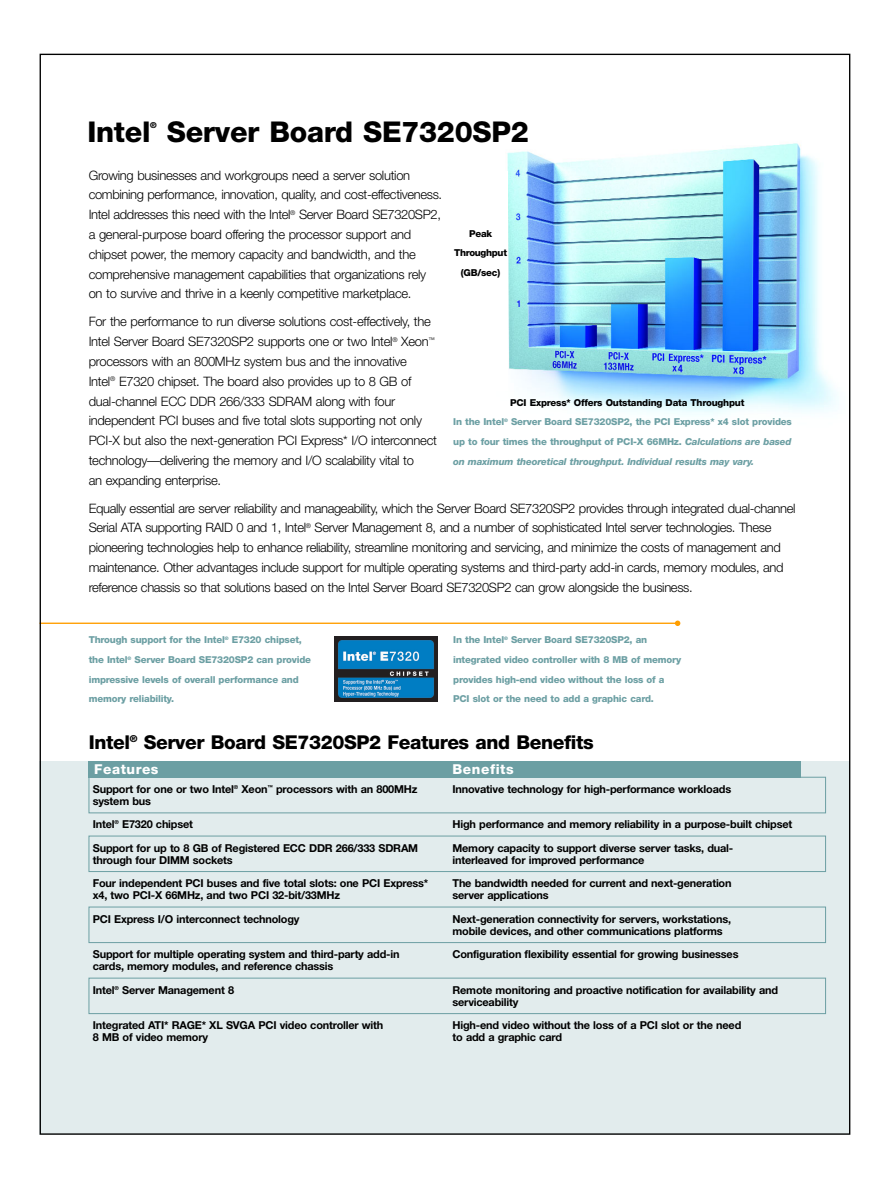
<style>
.page{position:relative;width:891px;height:1188px;background:#fff}
.page>*{position:absolute;margin:0;border:0;box-sizing:border-box;transform-origin:0 0}
.t1{font:800 28.65px "Helvetica Neue";letter-spacing:-.01em;color:#000}
.t2{font:800 19.05px "Helvetica Neue";letter-spacing:-.02em;color:#000}
.t3{font:800 13.65px "Helvetica Neue";letter-spacing:.045em;color:#fff}
.t4{font:300 12.9px/19.8px "Helvetica Neue";letter-spacing:-.03em;color:#000}
.t5{font:700 10.95px/23.2px "Helvetica Neue";letter-spacing:-.015em;color:#000}
.t6{font:800 9.6px/19.8px "Helvetica Neue";letter-spacing:-.02em;color:#6c9fa3}
.t7{font:800 9.6px/19.8px "Helvetica Neue";letter-spacing:-.03em;color:#000;text-align:center}
.t8{font:800 8.25px "Helvetica Neue";color:#000}
.s1{color:#000}
.s2{font-style:italic}
</style>
<div class="page">
<div style="left:40px;top:761px;width:810px;height:374px;background:#e2eced"></div>
<img style="left:507px;top:143px;width:331px;height:272px">
<hr style="left:40px;top:623px;width:638px;height:1px;background:#ff9e00">
<svg style="left:675px;top:621px;width:5px;height:5px"></svg>
<svg style="left:88px;top:777px;width:738px;height:237px"></svg>
<div style="left:89px;top:761px;width:712px;height:17px;background:#6c9fa3"></div>
<div style="left:453px;top:171px;width:55px;height:220px;background:#fff"></div>
<img style="left:334px;top:637px;width:103px;height:65px">
<h1 class="t1" style="left:87px;top:122px;width:65px">Intel</h1>
<p class="t8" style="left:150px;top:123px;width:8px">®</p>
<h1 class="t1" style="left:167px;top:122px;width:363px">Server Board SE7320SP2</h1>
<p class="t4" style="left:89px;top:166px;width:355px">Growing businesses and workgroups need a server solution combining performance, innovation, quality, and cost-effectiveness.<br>Intel addresses this need with the Intel<sup>®</sup> Server Board SE7320SP2, a general-purpose board offering the processor support and chipset power, the memory capacity and bandwidth, and the comprehensive management capabilities that organizations rely on to survive and thrive in a keenly competitive marketplace.</p>
<p class="t4" style="left:89px;top:313px;width:350px">For the performance to run diverse solutions cost-effectively, the Intel Server Board SE7320SP2 supports one or two Intel<sup>®</sup> Xeon<sup>™ </sup>processors with an 800MHz system bus and the innovative<br>Intel<sup>®</sup> E7320 chipset. The board also provides up to 8 GB of dual-channel ECC DDR 266/333 SDRAM along with four independent PCI buses and five total slots supporting not only PCI-X but also the next-generation PCI Express* I/O interconnect technology—delivering the memory and I/O scalability vital to<br>an expanding enterprise.</p>
<p class="t4" style="left:89px;top:499px;width:708px">Equally essential are server reliability and manageability, which the Server Board SE7320SP2 provides through integrated dual-channel Serial ATA supporting RAID 0 and 1, Intel<sup>®</sup> Server Management 8, and a number of sophisticated Intel server technologies. These pioneering technologies help to enhance reliability, streamline monitoring and servicing, and minimize the costs of management and maintenance. Other advantages include support for multiple operating systems and third-party add-in cards, memory modules, and reference chassis so that solutions based on the Intel Server Board SE7320SP2 can grow alongside the business.</p>
<p class="t7" style="left:454px;top:224px;width:54px">Peak<br>Throughput (GB/sec)</p>
<p class="t6" style="left:453px;top:393px;width:340px;text-indent:57px"><span class="s1">PCI Express* Offers Outstanding Data Throughput<br></span>In the Intel<sup>®</sup> Server Board SE7320SP2, the PCI Express* x4 slot provides up to four times the throughput of PCI-X 66MHz. <span class="s2">Calculations are based on maximum theoretical throughput. Individual results may vary.</span></p>
<p class="t6" style="left:89px;top:631px;width:224px">Through support for the Intel<sup>®</sup> E7320 chipset, the Intel<sup>®</sup> Server Board SE7320SP2 can provide impressive levels of overall performance and memory reliability.</p>
<p class="t6" style="left:453px;top:631px;width:230px">In the Intel<sup>®</sup> Server Board SE7320SP2, an integrated video controller with 8 MB of memory provides high-end video without the loss of a PCI slot or the need to add a graphic card.</p>
<h2 class="t2" style="left:89px;top:736px;width:507px">Intel<sup>®</sup> Server Board SE7320SP2 Features and Benefits</h2>
<p class="t3" style="left:94px;top:765px;width:66px">Features</p>
<p class="t3" style="left:452px;top:765px;width:63px">Benefits</p>
<p class="t5" style="left:93px;top:784px;width:326px;line-height:12.3px">Support for one or two Intel<sup>®</sup> Xeon<sup>™</sup> processors with an 800MHz system bus</p>
<p class="t5" style="left:93px;top:814px;width:327px">Intel<sup>®</sup> E7320 chipset<br>Support for up to 8 GB of Registered ECC DDR 266/333 SDRAM</p>
<p class="t5" style="left:93px;top:849px;width:337px">through four DIMM sockets<br>Four independent PCI buses and five total slots: one PCI Express*</p>
<p class="t5" style="left:93px;top:885px;width:249px">x4, two PCI-X 66MHz, and two PCI 32-bit/33MHz<br>PCI Express I/O interconnect technology</p>
<p class="t5" style="left:93px;top:949px;width:308px;line-height:12.3px">Support for multiple operating system and third-party add-in cards, memory modules, and reference chassis</p>
<p class="t5" style="left:93px;top:979px;width:143px">Intel<sup>®</sup> Server Management 8</p>
<p class="t5" style="left:93px;top:1020px;width:292px;line-height:12.3px">Integrated ATI* RAGE* XL SVGA PCI video controller with<br>8 MB of video memory</p>
<p class="t5" style="left:453px;top:778px;width:280px">Innovative technology for high-performance workloads</p>
<p class="t5" style="left:453px;top:814px;width:341px">High performance and memory reliability in a purpose-built chipset<br>Memory capacity to support diverse server tasks, dual-</p>
<p class="t5" style="left:453px;top:849px;width:281px">interleaved for improved performance<br>The bandwidth needed for current and next-generation</p>
<p class="t5" style="left:453px;top:885px;width:280px">server applications<br>Next-generation connectivity for servers, workstations,</p>
<p class="t5" style="left:453px;top:920px;width:288px">mobile devices, and other communications platforms<br>Configuration flexibility essential for growing businesses</p>
<p class="t5" style="left:453px;top:984px;width:327px;line-height:12.3px">Remote monitoring and proactive notification for availability and serviceability</p>
<p class="t5" style="left:453px;top:1020px;width:290px;line-height:12.3px">High-end video without the loss of a PCI slot or the need to add a graphic card</p>
</div>
